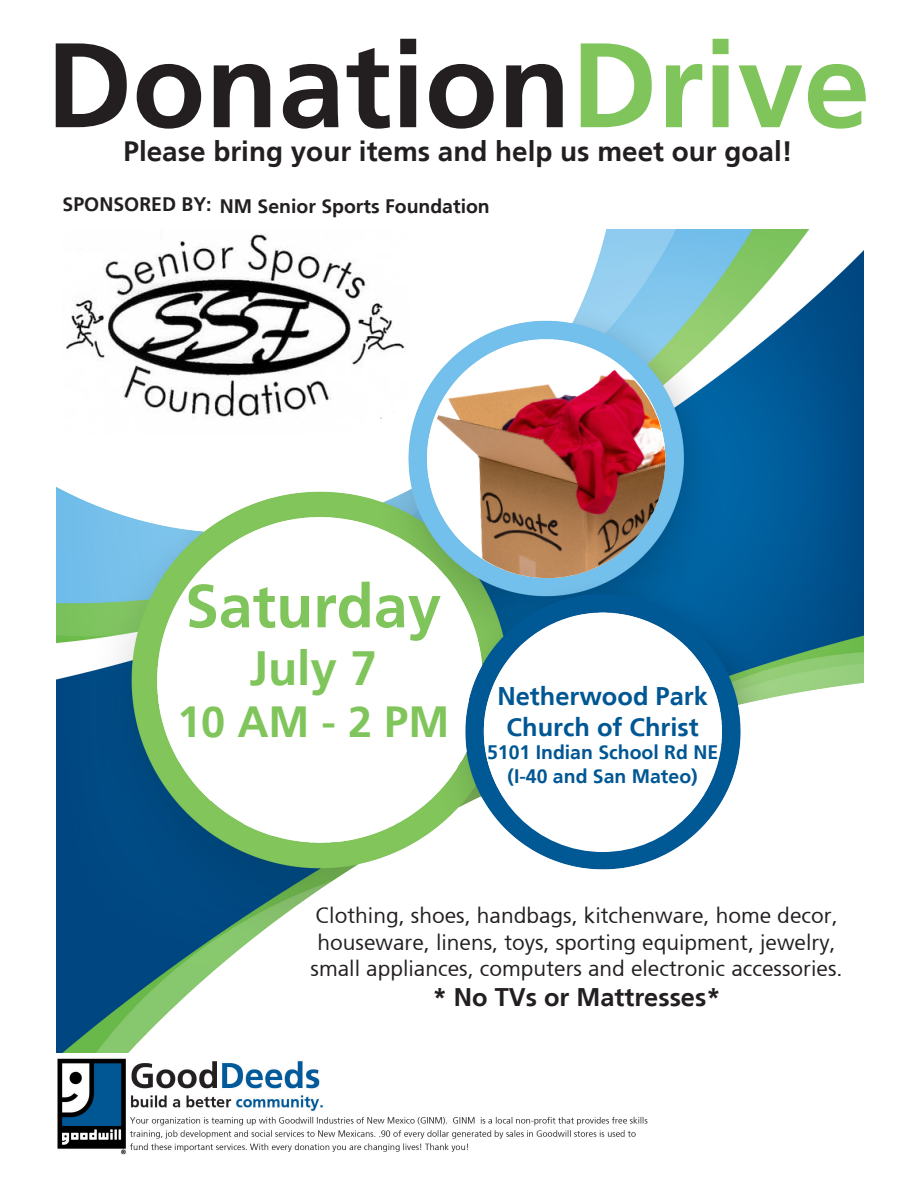
<style>
.page{position:relative;width:918px;height:1188px;background:#fff}
.page>*{position:absolute;margin:0;border:0;box-sizing:border-box;transform-origin:0 0}
.t1{font:120px "Weissach Bold SWFTE";color:#231f20}
.t2{font:60.9px "Weissach Bold SWFTE";color:#80c55b}
.t3{font:48px "Weissach Bold SWFTE";color:#80c55b}
.t4{font:43.5px "Weissach Bold SWFTE";color:#80c55b}
.t5{font:27.9px "Weissach Bold SWFTE";color:#231f20}
.t6{font:25.5px/30.6px "Weissach Bold SWFTE";color:#005794;text-align:center}
.t7{font:25.5px "Weissach Bold SWFTE";color:#231f20}
.t8{font:21.9px/26.2px "Weissach Regular SWFTE";color:#231f20;text-align:center}
.t9{font:19.5px/23.4px "Weissach Bold SWFTE";color:#005794;text-align:center}
.t10{font:19.5px "Weissach Bold SWFTE";color:#231f20}
.s1{color:#80c55b}
</style>
<div class="page">
<img style="left:56px;top:229px;width:808px;height:824px">
<img style="left:57px;top:1058px;width:591px;height:97px">
<img style="left:429px;top:342px;width:236px;height:236px;border-radius:118px">
<div style="left:485px;top:616px;width:236px;height:236px;background:#fff;border-radius:50%"></div>
<p class="t1" style="left:46px;top:16px;width:826px">Donation<span class="s1">Drive</span></p>
<p class="t5" style="left:124px;top:135px;width:671px">Please bring your items and help us meet our goal!</p>
<p class="t10" style="left:63px;top:194px;width:429px">SPONSORED BY: NM Senior Sports Foundation</p>
<p class="t2" style="left:185px;top:571px;width:258px">Saturday</p>
<p class="t3" style="left:249px;top:640px;width:129px">July 7</p>
<p class="t4" style="left:177px;top:697px;width:274px">10 AM - 2 PM</p>
<p class="t6" style="left:497px;top:681px;width:212px">Netherwood Park<br>Church of Christ</p>
<p class="t9" style="left:487px;top:741px;width:233px">5101 Indian School Rd NE (I-40 and San Mateo)</p>
<p class="t8" style="left:311px;top:903px;width:533px">Clothing, shoes, handbags, kitchenware, home decor, houseware, linens, toys, sporting equipment, jewelry, small appliances, computers and electronic accessories.</p>
<p class="t7" style="left:433px;top:983px;width:289px">* No TVs or Mattresses*</p>
</div>
